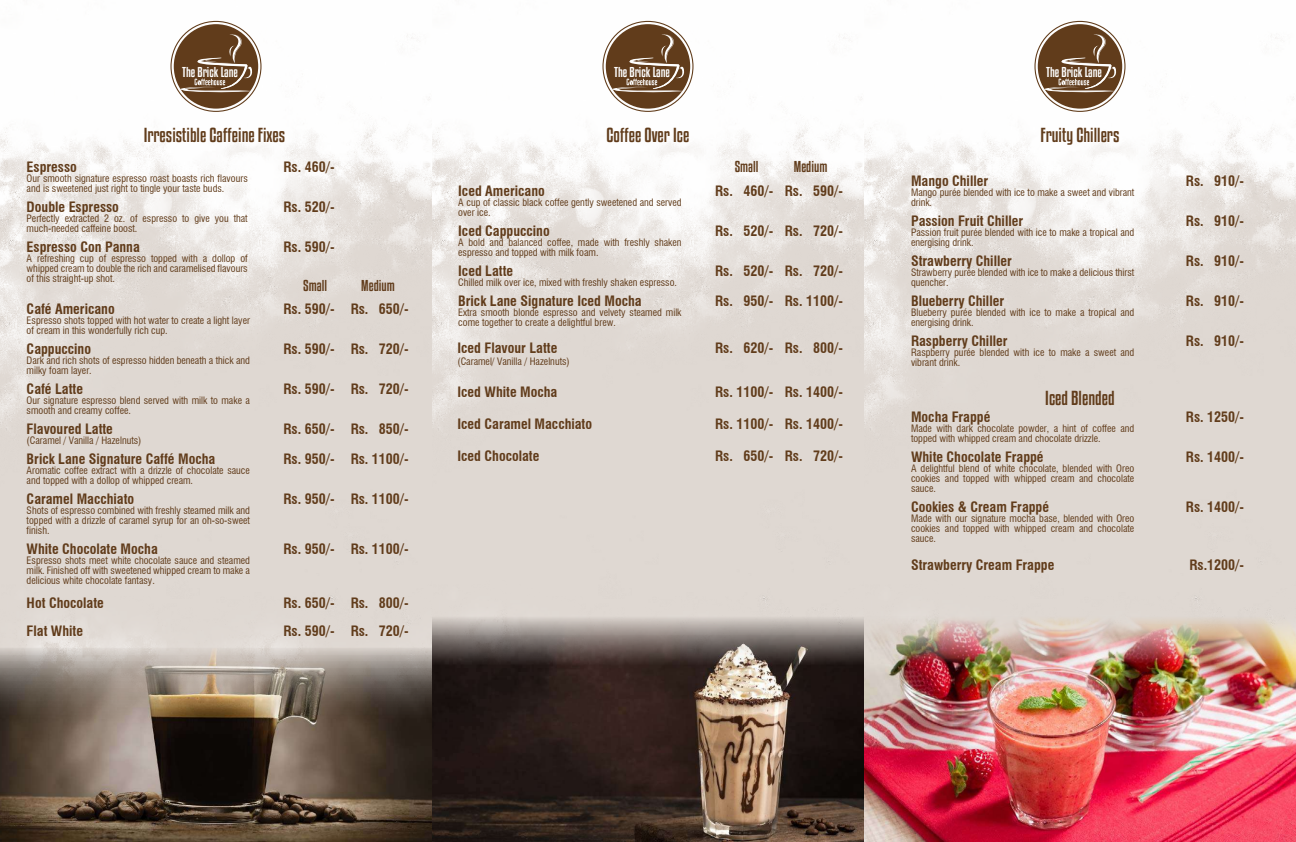
<style>
.page{position:relative;width:1296px;height:842px;background:#fff}
.page>*{position:absolute;margin:0;border:0;box-sizing:border-box;transform-origin:0 0}
.t1{font:18px "Kenyan Coffee Rg";color:#613c1b}
.t2{font:700 condensed 14px/30px "Swiss 721 BT";color:#613c1b}
.t3{font:14px "Kenyan Coffee Rg";color:#613c1b}
.t4{font:12.7px "Kenyan Coffee Rg";color:#fff}
.t5{font:condensed 10px/10px "Swiss 721 BT";color:#613c1b}
</style>
<div class="page">
<img style="left:432px;top:20px;width:432px;height:577px">
<svg style="left:602px;top:21px;width:92px;height:91px"></svg>
<svg style="left:0;top:20px;width:432px;height:577px;fill:#dfd8d3"></svg>
<svg style="left:170px;top:21px;width:92px;height:91px"></svg>
<img style="left:0;top:597px;width:864px;height:245px">
<img style="left:864px;top:20px;width:432px;height:822px">
<svg style="left:1034px;top:21px;width:92px;height:91px"></svg>
<p class="t4" style="left:182px;top:65px;width:57px">The Brick Lane</p>
<h1 class="t1" style="left:144px;top:124px;width:143px">Irresistible Caffeine Fixes</h1>
<h2 class="t2" style="left:27px;top:152px;width:52px">Espresso</h2>
<p class="t5" style="left:27px;top:173px;width:223px">Our smooth signature espresso roast boasts rich flavours and is sweetened just right to tingle your taste buds.</p>
<h2 class="t2" style="left:27px;top:192px;width:94px">Double Espresso</h2>
<p class="t5" style="left:27px;top:213px;width:223px">Perfectly extracted 2 oz. of espresso to give you that much-needed caffeine boost.</p>
<h2 class="t2" style="left:27px;top:232px;width:115px">Espresso Con Panna</h2>
<p class="t5" style="left:27px;top:253px;width:223px;text-align:justify">A refreshing cup of espresso topped with a dollop of whipped cream to double the rich and caramelised flavours of this straight-up shot.</p>
<h2 class="t2" style="left:27px;top:294px;width:90px">Café Americano</h2>
<p class="t5" style="left:27px;top:316px;width:225px">Espresso shots topped with hot water to create a light layer of cream in this wonderfully rich cup.</p>
<h2 class="t2" style="left:27px;top:334px;width:66px">Cappuccino</h2>
<p class="t5" style="left:27px;top:356px;width:225px">Dark and rich shots of espresso hidden beneath a thick and milky foam layer.</p>
<h2 class="t2" style="left:27px;top:374px;width:58px">Café Latte</h2>
<p class="t5" style="left:27px;top:396px;width:225px">Our signature espresso blend served with milk to make a smooth and creamy coffee.</p>
<h2 class="t2" style="left:27px;top:414px;width:88px">Flavoured Latte</h2>
<p class="t5" style="left:27px;top:436px;width:116px">(Caramel / Vanilla / Hazelnuts)</p>
<h2 class="t2" style="left:27px;top:444px;width:190px">Brick Lane Signature Caffé Mocha</h2>
<p class="t5" style="left:27px;top:466px;width:225px">Aromatic coffee extract with a drizzle of chocolate sauce and topped with a dollop of whipped cream.</p>
<h2 class="t2" style="left:27px;top:484px;width:109px">Caramel Macchiato</h2>
<p class="t5" style="left:27px;top:506px;width:225px;text-align:justify">Shots of espresso combined with freshly steamed milk and topped with a drizzle of caramel syrup for an oh-so-sweet finish.</p>
<h2 class="t2" style="left:27px;top:534px;width:133px">White Chocolate Mocha</h2>
<p class="t5" style="left:27px;top:556px;width:225px;text-align:justify">Espresso shots meet white chocolate sauce and steamed milk. Finished off with sweetened whipped cream to make a delicious white chocolate fantasy.</p>
<h2 class="t2" style="left:27px;top:589px;width:79px;line-height:28px">Hot Chocolate<br>Flat White</h2>
<h2 class="t2" style="left:284px;top:152px;width:53px">Rs. 460/-</h2>
<h2 class="t2" style="left:284px;top:192px;width:53px">Rs. 520/-</h2>
<h2 class="t2" style="left:284px;top:232px;width:53px">Rs. 590/-</h2>
<h2 class="t3" style="left:303px;top:277px;width:25px">Small</h2>
<h2 class="t3" style="left:361px;top:277px;width:35px">Medium</h2>
<h2 class="t2" style="left:284px;top:294px;width:53px">Rs. 590/-</h2>
<h2 class="t2" style="left:284px;top:334px;width:53px">Rs. 590/-</h2>
<h2 class="t2" style="left:284px;top:374px;width:53px">Rs. 590/-</h2>
<h2 class="t2" style="left:284px;top:414px;width:53px">Rs. 650/-<br>Rs. 950/-</h2>
<h2 class="t2" style="left:284px;top:484px;width:53px">Rs. 950/-</h2>
<h2 class="t2" style="left:284px;top:534px;width:53px">Rs. 950/-</h2>
<h2 class="t2" style="left:284px;top:589px;width:53px;line-height:28px">Rs. 650/-<br>Rs. 590/-</h2>
<h2 class="t2" style="left:351px;top:294px;width:60px">Rs. 650/-</h2>
<h2 class="t2" style="left:351px;top:334px;width:60px">Rs. 720/-</h2>
<h2 class="t2" style="left:351px;top:374px;width:60px">Rs. 720/-</h2>
<h2 class="t2" style="left:351px;top:414px;width:60px">Rs. 850/-<br>Rs. 1100/-</h2>
<h2 class="t2" style="left:351px;top:484px;width:60px">Rs. 1100/-</h2>
<h2 class="t2" style="left:351px;top:534px;width:60px">Rs. 1100/-</h2>
<h2 class="t2" style="left:351px;top:589px;width:60px;line-height:28px">Rs. 800/-<br>Rs. 720/-</h2>
<p class="t4" style="left:614px;top:65px;width:57px">The Brick Lane</p>
<h1 class="t1" style="left:607px;top:124px;width:84px">Coffee Over Ice</h1>
<h2 class="t2" style="left:458px;top:176px;width:88px">Iced Americano</h2>
<p class="t5" style="left:458px;top:197px;width:225px">A cup of classic black coffee gently sweetened and served over ice.</p>
<h2 class="t2" style="left:458px;top:216px;width:93px">Iced Cappuccino</h2>
<p class="t5" style="left:458px;top:237px;width:225px">A bold and balanced coffee, made with freshly shaken espresso and topped with milk foam.</p>
<h2 class="t2" style="left:458px;top:256px;width:56px">Iced Latte</h2>
<p class="t5" style="left:458px;top:277px;width:220px">Chilled milk over ice, mixed with freshly shaken espresso.</p>
<h2 class="t2" style="left:458px;top:286px;width:185px">Brick Lane Signature Iced Mocha</h2>
<p class="t5" style="left:458px;top:307px;width:225px">Extra smooth blonde espresso and velvety steamed milk come together to create a delightful brew.</p>
<h2 class="t2" style="left:457px;top:333px;width:101px">Iced Flavour Latte</h2>
<p class="t5" style="left:457px;top:356px;width:114px">(Caramel/ Vanilla / Hazelnuts)</p>
<h2 class="t2" style="left:457px;top:377px;width:101px">Iced White Mocha</h2>
<h2 class="t2" style="left:457px;top:409px;width:136px">Iced Caramel Macchiato</h2>
<h2 class="t2" style="left:457px;top:441px;width:83px">Iced Chocolate</h2>
<h2 class="t3" style="left:735px;top:158px;width:25px">Small</h2>
<h2 class="t3" style="left:794px;top:158px;width:35px">Medium</h2>
<h2 class="t2" style="left:715px;top:176px;width:60px">Rs. 460/-</h2>
<h2 class="t2" style="left:715px;top:216px;width:60px">Rs. 520/-</h2>
<h2 class="t2" style="left:715px;top:256px;width:60px">Rs. 520/-<br>Rs. 950/-</h2>
<h2 class="t2" style="left:785px;top:176px;width:60px">Rs. 590/-</h2>
<h2 class="t2" style="left:785px;top:216px;width:60px">Rs. 720/-</h2>
<h2 class="t2" style="left:785px;top:256px;width:60px">Rs. 720/-<br>Rs. 1100/-</h2>
<h2 class="t2" style="left:715px;top:333px;width:60px">Rs. 620/-</h2>
<h2 class="t2" style="left:715px;top:377px;width:60px">Rs. 1100/-</h2>
<h2 class="t2" style="left:715px;top:409px;width:60px">Rs. 1100/-</h2>
<h2 class="t2" style="left:715px;top:441px;width:60px">Rs. 650/-</h2>
<h2 class="t2" style="left:785px;top:333px;width:60px">Rs. 800/-</h2>
<h2 class="t2" style="left:785px;top:377px;width:60px">Rs. 1400/-</h2>
<h2 class="t2" style="left:785px;top:409px;width:60px">Rs. 1400/-</h2>
<h2 class="t2" style="left:785px;top:441px;width:60px">Rs. 720/-</h2>
<p class="t4" style="left:1046px;top:65px;width:57px">The Brick Lane</p>
<h1 class="t1" style="left:1041px;top:124px;width:80px">Fruity Chillers</h1>
<h2 class="t2" style="left:911px;top:166px;width:79px">Mango Chiller</h2>
<p class="t5" style="left:911px;top:187px;width:225px">Mango purée blended with ice to make a sweet and vibrant drink.</p>
<h2 class="t2" style="left:911px;top:206px;width:114px">Passion Fruit Chiller</h2>
<p class="t5" style="left:911px;top:227px;width:225px">Passion fruit purée blended with ice to make a tropical and energising drink.</p>
<h2 class="t2" style="left:911px;top:246px;width:102px">Strawberry Chiller</h2>
<p class="t5" style="left:911px;top:267px;width:225px">Strawberry purée blended with ice to make a delicious thirst quencher.</p>
<h2 class="t2" style="left:911px;top:286px;width:95px">Blueberry Chiller</h2>
<p class="t5" style="left:911px;top:307px;width:225px">Blueberry purée blended with ice to make a tropical and energising drink.</p>
<h2 class="t2" style="left:911px;top:326px;width:98px">Raspberry Chiller</h2>
<p class="t5" style="left:911px;top:347px;width:225px">Raspberry purée blended with ice to make a sweet and vibrant drink.</p>
<h1 class="t1" style="left:1045px;top:387px;width:71px">Iced Blended</h1>
<h2 class="t2" style="left:911px;top:402px;width:81px">Mocha Frappé</h2>
<p class="t5" style="left:911px;top:424px;width:225px">Made with dark chocolate powder, a hint of coffee and topped with whipped cream and chocolate drizzle.</p>
<h2 class="t2" style="left:911px;top:442px;width:134px">White Chocolate Frappé</h2>
<p class="t5" style="left:911px;top:464px;width:225px;text-align:justify">A delightful blend of white chocolate, blended with Oreo cookies and topped with whipped cream and chocolate sauce.</p>
<h2 class="t2" style="left:911px;top:492px;width:140px">Cookies &amp; Cream Frappé</h2>
<p class="t5" style="left:911px;top:514px;width:225px;text-align:justify">Made with our signature mocha base, blended with Oreo cookies and topped with whipped cream and chocolate sauce.</p>
<h2 class="t2" style="left:911px;top:550px;width:145px">Strawberry Cream Frappe</h2>
<h2 class="t2" style="left:1186px;top:166px;width:60px">Rs. 910/-</h2>
<h2 class="t2" style="left:1186px;top:206px;width:60px">Rs. 910/-</h2>
<h2 class="t2" style="left:1186px;top:246px;width:60px">Rs. 910/-</h2>
<h2 class="t2" style="left:1186px;top:286px;width:60px">Rs. 910/-</h2>
<h2 class="t2" style="left:1186px;top:326px;width:60px">Rs. 910/-</h2>
<h2 class="t2" style="left:1186px;top:402px;width:60px">Rs. 1250/-</h2>
<h2 class="t2" style="left:1186px;top:442px;width:60px">Rs. 1400/-</h2>
<h2 class="t2" style="left:1186px;top:492px;width:60px">Rs. 1400/-</h2>
<h2 class="t2" style="left:1189px;top:550px;width:56px">Rs.1200/-</h2>
</div>
